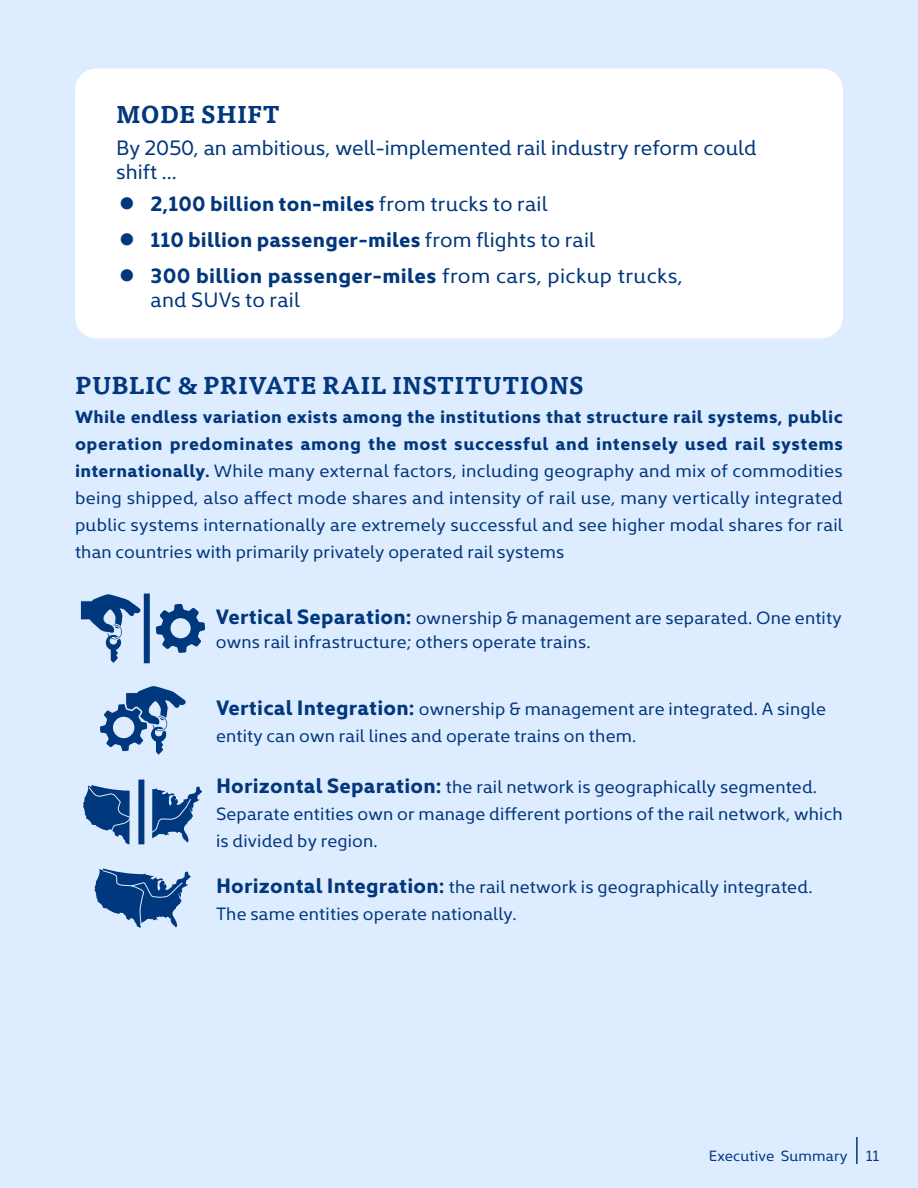
<style>
.page{position:relative;width:918px;height:1188px;background:#deecff}
.page>*{position:absolute;margin:0;border:0;box-sizing:border-box;transform-origin:0 0}
.t1{font:700 24px "Tisa Pro";letter-spacing:.01em;color:#01377d}
.t2{font:700 21px/36px "Kyrial Display Pro";letter-spacing:.01em;color:#01377d}
.t3{font:21px/24px "Kyrial Display Pro";color:#01377d}
.t4{font:18px/27px "Kyrial Display Pro";letter-spacing:.01em;color:#01377d}
.t5{font:15px "Kyrial Display Pro";letter-spacing:.01em;color:#01377d}
.s1{font-weight:400}
.s2{font-weight:700}
.s3{font-weight:700;font-size:21px}
</style>
<div class="page">
<hr style="left:856px;top:1137px;width:2px;height:27px;background:#01377d">
<div style="left:144px;top:594px;width:6px;height:69px;background:#00387d"></div>
<svg style="left:80px;top:594px;width:61px;height:70px"></svg>
<svg style="left:156px;top:604px;width:49px;height:49px"></svg>
<svg style="left:100px;top:685px;width:87px;height:70px"></svg>
<svg style="left:95px;top:868px;width:96px;height:60px"></svg>
<svg style="left:83px;top:785px;width:47px;height:59px"></svg>
<svg style="left:152px;top:786px;width:50px;height:57px"></svg>
<div style="left:138px;top:780px;width:6px;height:64px;background:#00387d"></div>
<div style="left:75px;top:68px;width:768px;height:270px;background:#fff;border-radius:22px"></div>
<h1 class="t1" style="left:116px;top:95px;width:165px">MODE SHIFT</h1>
<p class="t3" style="left:116px;top:134px;width:642px">By 2050, an ambitious, well-implemented rail industry reform could shift ...</p>
<p class="t2" style="left:151px;top:184px;width:534px">2,100 billion ton-miles <span class="s1">from trucks to rail<br></span>110 billion passenger-miles <span class="s1">from flights to rail<br></span>300 billion passenger-miles <span class="s1">from cars, pickup trucks,</span></p>
<p class="t3" style="left:151px;top:286px;width:151px">and SUVs to rail</p>
<h1 class="t1" style="left:75px;top:366px;width:510px">PUBLIC &amp; PRIVATE RAIL INSTITUTIONS</h1>
<p class="t4" style="left:75px;top:403px;width:770px;text-align:justify"><span class="s2">While endless variation exists among the institutions that structure rail systems, public operation predominates among the most successful and intensely used rail systems internationally.</span> While many external factors, including geography and mix of commodities being shipped, also affect mode shares and intensity of rail use, many vertically integrated public systems internationally are extremely successful and see higher modal shares for rail than countries with primarily privately operated rail systems</p>
<p class="t4" style="left:216px;top:605px;width:627px;line-height:24px"><span class="s3">Vertical Separation:</span> ownership &amp; management are separated. One entity owns rail infrastructure; others operate trains.</p>
<p class="t4" style="left:216px;top:694px;width:612px"><span class="s3">Vertical Integration:</span> ownership &amp; management are integrated. A single entity can own rail lines and operate trains on them.</p>
<p class="t4" style="left:216px;top:772px;width:628px"><span class="s3">Horizontal Separation:</span> the rail network is geographically segmented.<br>Separate entities own or manage different portions of the rail network, which is divided by region.</p>
<p class="t4" style="left:216px;top:872px;width:598px"><span class="s3">Horizontal Integration:</span> the rail network is geographically integrated.<br>The same entities operate nationally.</p>
<p class="t5" style="left:709px;top:1146px;width:172px">Executive Summary 11</p>
</div>
